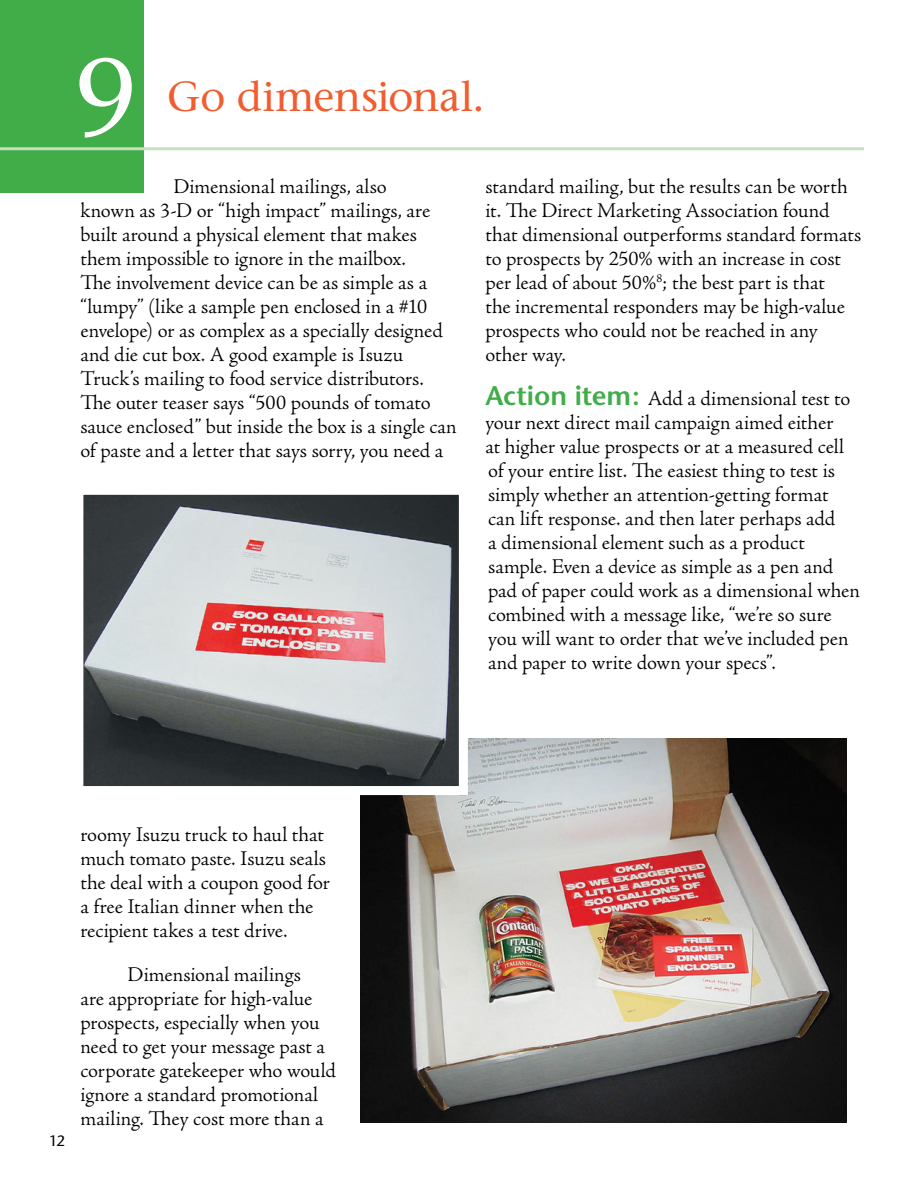
<style>
.page{position:relative;width:918px;height:1188px;background:#fff}
.page>*{position:absolute;margin:0;border:0;box-sizing:border-box;transform-origin:0 0}
.t1{font:110.55px "Stone Serif";color:#fff}
.t2{font:42px "Stone Serif";letter-spacing:-.01em;color:#f15d2f}
.t3{font:300 21px/24px "Adobe Jenson Pro";color:#000}
.t4{font:15px "Stone Sans";color:#000}
.s1{font-family:"Stone Sans";font-weight:600;font-size:27px;color:#41ad49}
</style>
<div class="page">
<img style="left:361px;top:739px;width:486px;height:384px">
<img style="left:84px;top:496px;width:374px;height:289px">
<div style="left:74px;top:486px;width:394px;height:309px;border:9px solid #fff"></div>
<div style="left:0;top:0;width:144px;height:192px;background:#41ad49"></div>
<hr style="left:0;top:147px;width:864px;height:3px;background:#c7dfbf">
<h1 class="t1" style="left:75px;top:32px;width:65px">9</h1>
<h2 class="t2" style="left:167px;top:71px;width:319px">Go dimensional.</h2>
<p class="t3" style="left:80px;top:175px;width:378px;text-indent:93px">Dimensional mailings, also<br>known as 3-D or “high impact” mailings, are built around a physical element that makes them impossible to ignore in the mailbox.<br>The involvement device can be as simple as a “lumpy” (like a sample pen enclosed in a #10 envelope) or as complex as a specially designed and die cut box. A good example is Isuzu Truck’s mailing to food service distributors.<br>The outer teaser says “500 pounds of tomato sauce enclosed” but inside the box is a single can of paste and a letter that says sorry, you need a</p>
<p class="t3" style="left:485px;top:175px;width:377px">standard mailing, but the results can be worth it. The Direct Marketing Association found that dimensional outperforms standard formats to prospects by 250% with an increase in cost per lead of about 50%<sup>8</sup>; the best part is that<br>the incremental responders may be high-value prospects who could not be reached in any other way.</p>
<p class="t3" style="left:485px;top:387px;width:376px"><span class="s1">Action item:</span> Add a dimensional test to your next direct mail campaign aimed either<br>at higher value prospects or at a measured cell of your entire list. The easiest thing to test is simply whether an attention-getting format<br>can lift response. and then later perhaps add<br>a dimensional element such as a product sample. Even a device as simple as a pen and pad of paper could work as a dimensional when combined with a message like, “we’re so sure you will want to order that we’ve included pen and paper to write down your specs”.</p>
<p class="t4" style="left:49px;top:1132px;width:18px">12</p>
<p class="t3" style="left:80px;top:823px;width:251px">roomy Isuzu truck to haul that much tomato paste. Isuzu seals the deal with a coupon good for a free Italian dinner when the recipient takes a test drive.</p>
<p class="t3" style="left:80px;top:963px;width:257px;text-indent:47px">Dimensional mailings<br>are appropriate for high-value prospects, especially when you need to get your message past a corporate gatekeeper who would ignore a standard promotional mailing. They cost more than a</p>
</div>
